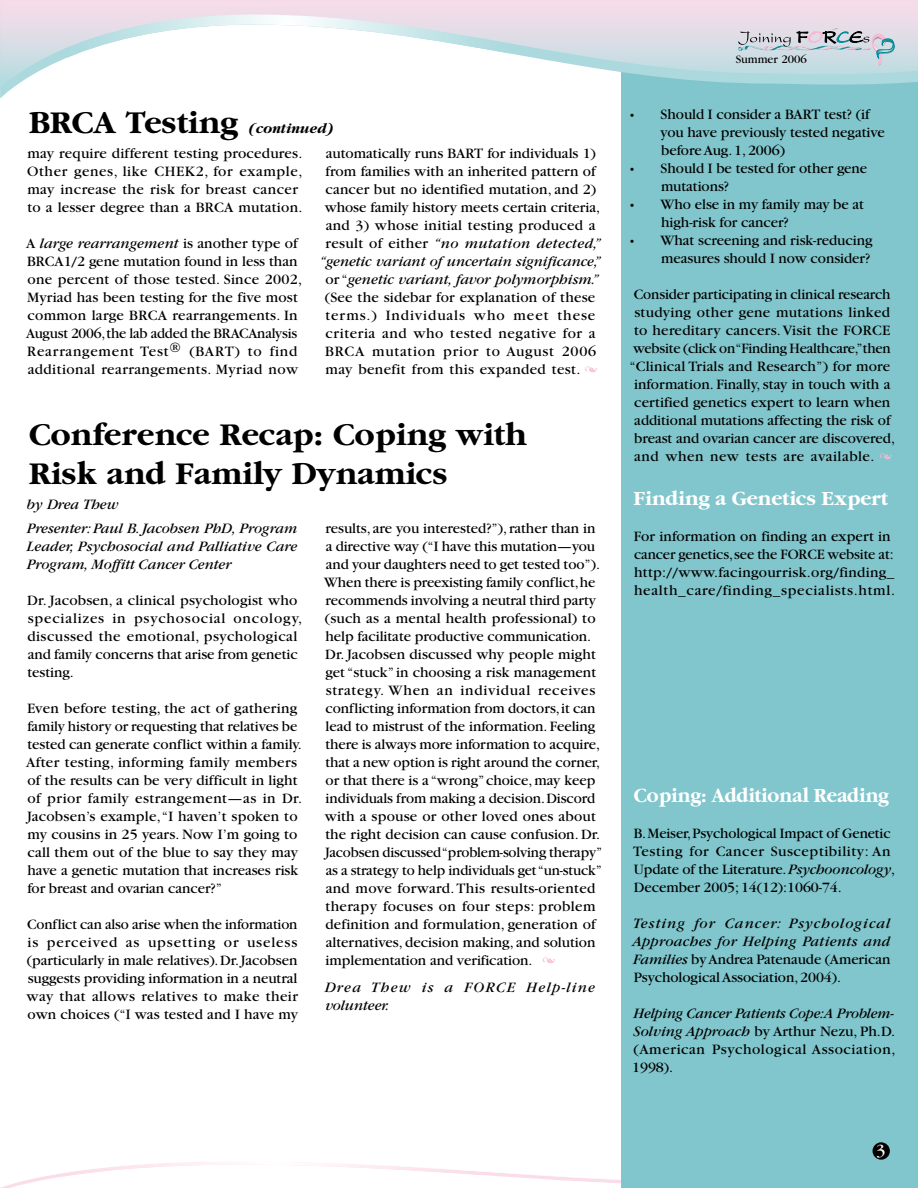
<style>
.page{position:relative;width:918px;height:1188px;background:#fff}
.page>*{position:absolute;margin:0;border:0;box-sizing:border-box;transform-origin:0 0}
.t1{font:700 33px/39.6px "Garamond";color:#000}
.t2{font:700 21px "Garamond";letter-spacing:-.005em;color:#fff;scale:.94 1}
.t3{font:700 21px "Garamond";letter-spacing:-.005em;color:#fff}
.t4{font:18px "Garamond";color:#fff}
.t5{font:15px/18px "Garamond";color:#000}
.t6{font:15px/18px "Garamond";letter-spacing:.02em;color:#000}
.t7{font:italic 15px/18px "Garamond";color:#000}
.t8{font:15px "Garamond";letter-spacing:.035em;color:#000}
.t9{font:italic 15px "Garamond";letter-spacing:.025em;color:#000}
.t10{font:italic 15px/18px "Garamond";letter-spacing:.085em;color:#000}
.t11{font:15px "Garamond";letter-spacing:.025em;color:#000}
.t12{font:15px "Garamond";letter-spacing:.06em;color:#000}
.t13{font:15px "Garamond";letter-spacing:.05em;color:#000}
.t14{font:12px "Garamond";color:#000}
.s1{font-style:italic;font-size:15px}
.s2{font-size:12px}
.s3{font-style:italic}
.s4{font-style:normal}
</style>
<div class="page">
<svg style="left:1px;top:1162px;width:620px;height:26px"></svg>
<div style="left:621px;top:54px;width:297px;height:1134px;background:#80c6cc"></div>
<svg style="left:1px;top:0;width:917px;height:89px"></svg>
<svg style="left:0;top:0;width:1px;height:99px"></svg>
<svg style="left:738px;top:28px;width:157px;height:38px;background:#c1cbd3"></svg>
<div style="left:873px;top:1142px;width:17px;height:18px;background:#000;border-radius:50%"></div>
<p class="t14" style="left:736px;top:53px;width:73px">Summer 2006</p>
<h1 class="t1" style="left:29px;top:103px;width:306px">BRCA Testing <span class="s1">(continued)</span></h1>
<p class="t5" style="left:661px;top:106px;width:226px;text-indent:-31px"><span class="s2">•</span> Should I consider a BART test? (if you have previously tested negative before Aug. 1, 2006)</p>
<p class="t5" style="left:661px;top:160px;width:208px;text-indent:-32px"><span class="s2">•</span> Should I be tested for other gene mutations?</p>
<p class="t5" style="left:661px;top:196px;width:205px;text-indent:-32px"><span class="s2">•</span> Who else in my family may be at high-risk for cancer?</p>
<p class="t5" style="left:629px;top:232px;width:245px;text-align:right"><span class="s2">•</span> What screening and risk-reducing measures should I now consider?</p>
<p class="t5" style="left:634px;top:286px;width:258px">Consider participating in clinical research</p>
<p class="t6" style="left:634px;top:304px;width:257px">studying other gene mutations linked</p>
<p class="t5" style="left:634px;top:322px;width:258px">to hereditary cancers. Visit the FORCE</p>
<p class="t5" style="left:633px;top:340px;width:259px">website (click on “Finding Healthcare,”then</p>
<p class="t5" style="left:629px;top:358px;width:262px">“Clinical Trials and Research”) for more</p>
<p class="t5" style="left:634px;top:376px;width:258px">information. Finally, stay in touch with a</p>
<p class="t5" style="left:634px;top:394px;width:258px">certified genetics expert to learn when</p>
<p class="t5" style="left:634px;top:412px;width:258px">additional mutations affecting the risk of</p>
<p class="t5" style="left:634px;top:430px;width:263px">breast and ovarian cancer are discovered,</p>
<p class="t8" style="left:634px;top:449px;width:242px">and when new tests are available.</p>
<h2 class="t3" style="left:633px;top:487px;width:256px">Finding a Genetics Expert</h2>
<p class="t5" style="left:634px;top:527px;width:263px">For information on finding an expert in cancer genetics, see the FORCE website at: http://www.facingourrisk.org/finding_ health_care/finding_specialists.html.</p>
<p class="t5" style="left:27px;top:145px;width:277px">may require different testing procedures.<br>Other genes, like CHEK2, for example, may increase the risk for breast cancer to a lesser degree than a BRCA mutation.</p>
<p class="t6" style="left:26px;top:235px;width:277px">A <span class="s3">large rearrangement</span> is another type of BRCA1/2 gene mutation found in less than one percent of those tested. Since 2002, Myriad has been testing for the five most common large BRCA rearrangements. In August 2006, the lab added the BRACAnalysis Rearrangement Test® (BART) to find additional rearrangements. Myriad now</p>
<p class="t5" style="left:326px;top:145px;width:272px">automatically runs BART for individuals 1)</p>
<p class="t5" style="left:325px;top:163px;width:272px">from families with an inherited pattern of</p>
<p class="t5" style="left:326px;top:181px;width:272px">cancer but no identified mutation, and 2)</p>
<p class="t5" style="left:325px;top:199px;width:277px">whose family history meets certain criteria,</p>
<p class="t6" style="left:326px;top:217px;width:271px">and 3) whose initial testing produced a</p>
<p class="t9" style="left:326px;top:236px;width:277px"><span class="s4">result of either</span> “no mutation detected,”</p>
<p class="t7" style="left:320px;top:253px;width:282px">“genetic variant of uncertain significance,”</p>
<p class="t7" style="left:326px;top:271px;width:275px"><span class="s4">or “</span>genetic variant, favor polymorphism.”</p>
<p class="t5" style="left:325px;top:289px;width:272px">(See the sidebar for explanation of these</p>
<p class="t12" style="left:325px;top:308px;width:271px">terms.) Individuals who meet these</p>
<p class="t8" style="left:326px;top:326px;width:272px">criteria and who tested negative for a</p>
<p class="t13" style="left:325px;top:344px;width:272px">BRCA mutation prior to August 2006</p>
<p class="t11" style="left:325px;top:362px;width:256px">may benefit from this expanded test.</p>
<h1 class="t1" style="left:29px;top:415px;width:499px">Conference Recap: Coping with<br>Risk and Family Dynamics</h1>
<p class="t7" style="left:27px;top:492px;width:272px;line-height:24.2px">by Drea Thew<br>Presenter: Paul B. Jacobsen PhD, Program</p>
<p class="t7" style="left:27px;top:537px;width:272px">Leader, Psychosocial and Palliative Care<br>Program, Moffitt Cancer Center</p>
<p class="t5" style="left:27px;top:591px;width:277px">Dr. Jacobsen, a clinical psychologist who specializes in psychosocial oncology, discussed the emotional, psychological and family concerns that arise from genetic testing.</p>
<p class="t5" style="left:26px;top:699px;width:277px">Even before testing, the act of gathering family history or requesting that relatives be tested can generate conflict within a family.<br>After testing, informing family members of the results can be very difficult in light of prior family estrangement—as in Dr.<br>Jacobsen’s example, “I haven’t spoken to my cousins in 25 years. Now I’m going to call them out of the blue to say they may have a genetic mutation that increases risk for breast and ovarian cancer?”</p>
<p class="t5" style="left:27px;top:915px;width:273px;text-align:justify">Conflict can also arise when the information is perceived as upsetting or useless (particularly in male relatives). Dr. Jacobsen suggests providing information in a neutral way that allows relatives to make their own choices (“I was tested and I have my</p>
<p class="t5" style="left:324px;top:519px;width:280px">results, are you interested?”), rather than in a directive way (“I have this mutation—you and your daughters need to get tested too”).<br>When there is preexisting family conflict, he recommends involving a neutral third party (such as a mental health professional) to help facilitate productive communication.<br>Dr. Jacobsen discussed why people might get “stuck” in choosing a risk management strategy. When an individual receives conflicting information from doctors, it can lead to mistrust of the information. Feeling there is always more information to acquire, that a new option is right around the corner, or that there is a “wrong” choice, may keep individuals from making a decision. Discord with a spouse or other loved ones about the right decision can cause confusion. Dr.<br>Jacobsen discussed “problem-solving therapy” as a strategy to help individuals get “un-stuck” and move forward. This results-oriented therapy focuses on four steps: problem definition and formulation, generation of alternatives, decision making, and solution implementation and verification.</p>
<p class="t10" style="left:325px;top:978px;width:272px">Drea Thew is a FORCE Help-line volunteer.</p>
<h2 class="t2" style="left:634px;top:784px;width:273px">Coping: Additional Reading</h2>
<p class="t5" style="left:633px;top:824px;width:263px">B. Meiser, Psychological Impact of Genetic Testing for Cancer Susceptibility: An Update of the Literature. <span class="s3">Psychooncology</span>, December 2005; 14(12):1060-74.</p>
<p class="t7" style="left:633px;top:914px;width:259px;text-align:justify">Testing for Cancer: Psychological Approaches for Helping Patients and Families <span class="s4">by Andrea Patenaude (American Psychological Association, 2004).</span></p>
<p class="t5" style="left:632px;top:1004px;width:265px;text-align:justify"><span class="s3">Helping Cancer Patients Cope:A Problem-Solving Approach</span> by Arthur Nezu, Ph.D. (American Psychological Association, 1998).</p>
<p class="t4" style="left:876px;top:1141px;width:11px">3</p>
</div>
